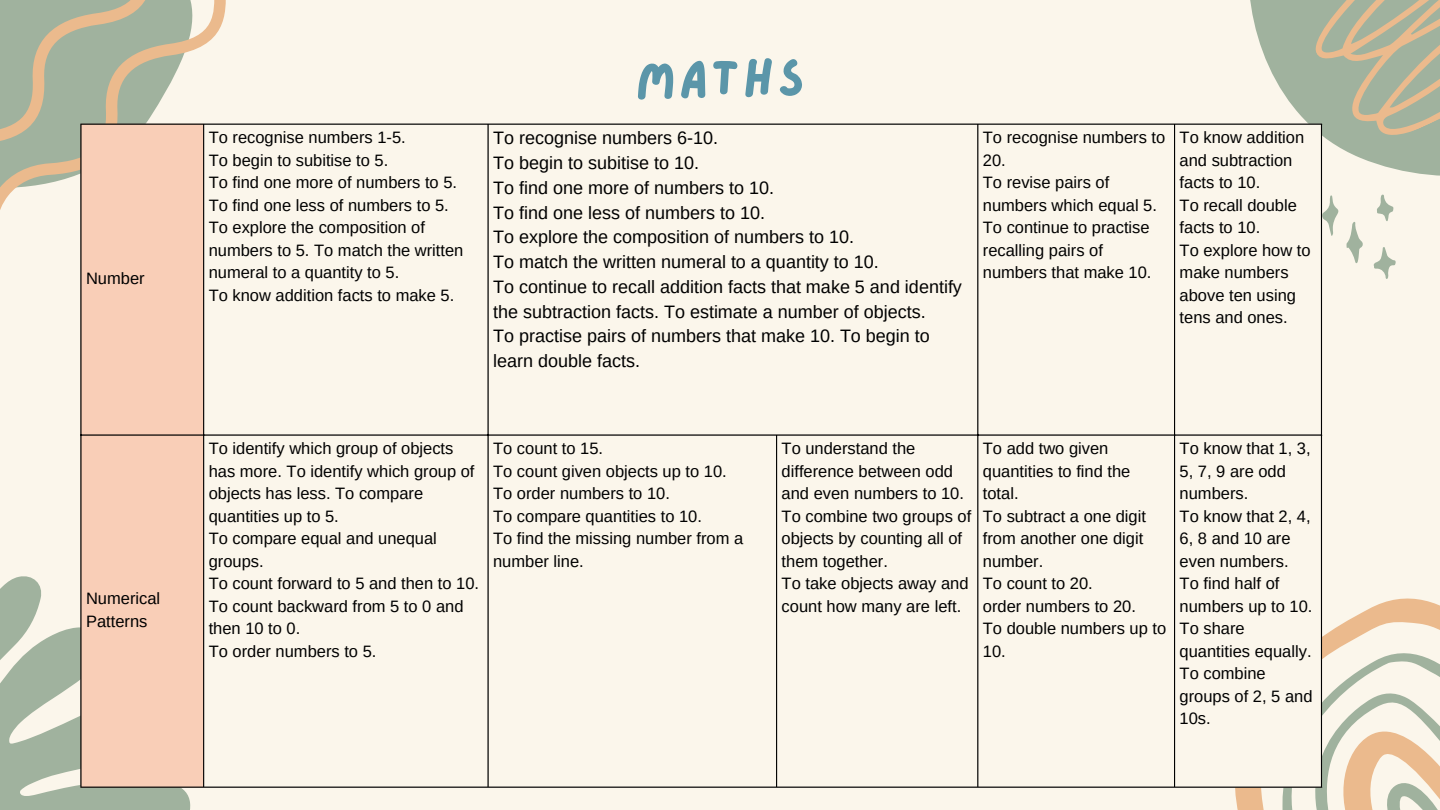
<style>
.page{position:relative;width:1440px;height:810px;background:#fbf6eb}
.page>*{position:absolute;margin:0;border:0;box-sizing:border-box;transform-origin:0 0}
.t1{font:50.55px "Lazydog";letter-spacing:.06em;color:#5b96a9}
.t2{font:18px/24.8px "Arimo";color:#000}
.t3{font:16.5px/22.5px "Arimo";color:#000}
</style>
<div class="page">
<svg style="left:166px;top:0;width:73px;height:303px"></svg>
<svg style="left:0;top:0;width:166px;height:210px;background:#b4b8a1"></svg>
<svg style="left:0;top:552px;width:214px;height:258px;fill:#a0b29e"></svg>
<svg style="left:1168px;top:549px;width:272px;height:238px"></svg>
<svg style="left:1235px;top:622px;width:205px;height:188px"></svg>
<svg style="left:1242px;top:0;width:198px;height:279px"></svg>
<div style="left:82px;top:125px;width:121px;height:662px;background:#f9ceb7"></div>
<svg style="left:1175px;top:125px;width:146px;height:662px"></svg>
<hr style="left:80px;top:125px;width:2px;height:662px;background:#000">
<hr style="left:203px;top:125px;width:1px;height:662px;background:#000">
<hr style="left:487px;top:125px;width:2px;height:662px;background:#000">
<hr style="left:776px;top:436px;width:1px;height:351px;background:#000">
<hr style="left:977px;top:125px;width:1px;height:662px;background:#000">
<hr style="left:1174px;top:125px;width:1px;height:662px;background:#000">
<hr style="left:1321px;top:125px;width:1px;height:662px;background:#000">
<hr style="left:80px;top:124px;width:1242px;height:1px;background:#000">
<hr style="left:80px;top:434px;width:1242px;height:2px;background:#000">
<hr style="left:80px;top:787px;width:1242px;height:1px;background:#000">
<p class="t3" style="left:86px;top:267px;width:60px">Number</p>
<p class="t3" style="left:86px;top:587px;width:76px">Numerical<br>Patterns</p>
<p class="t3" style="left:209px;top:126px;width:199px">To recognise numbers 1-5.</p>
<p class="t3" style="left:209px;top:149px;width:181px">To begin to subitise to 5.</p>
<h1 class="t3" style="left:209px;top:171px;width:250px">To find one more of numbers to 5.</h1>
<p class="t3" style="left:209px;top:194px;width:242px">To find one less of numbers to 5.</p>
<p class="t3" style="left:209px;top:216px;width:256px">To explore the composition of numbers to 5. To match the written numeral to a quantity to 5.</p>
<p class="t3" style="left:209px;top:284px;width:247px">To know addition facts to make 5.</p>
<p class="t1" style="left:635px;top:53px;width:171px">MATHS</p>
<p class="t2" style="left:493px;top:126px;width:226px">To recognise numbers 6-10.</p>
<p class="t2" style="left:493px;top:150px;width:207px">To begin to subitise to 10.</p>
<p class="t2" style="left:493px;top:175px;width:282px">To find one more of numbers to 10.</p>
<p class="t2" style="left:493px;top:200px;width:273px">To find one less of numbers to 10.</p>
<p class="t2" style="left:493px;top:225px;width:362px">To explore the composition of numbers to 10.</p>
<p class="t2" style="left:493px;top:249px;width:387px">To match the written numeral to a quantity to 10.</p>
<p class="t2" style="left:493px;top:274px;width:470px">To continue to recall addition facts that make 5 and identify the subtraction facts. To estimate a number of objects.</p>
<p class="t2" style="left:493px;top:324px;width:438px">To practise pairs of numbers that make 10. To begin to learn double facts.</p>
<p class="t3" style="left:983px;top:126px;width:184px">To recognise numbers to<br>20.</p>
<p class="t3" style="left:983px;top:171px;width:176px">To revise pairs of numbers which equal 5.</p>
<p class="t3" style="left:983px;top:216px;width:170px">To continue to practise recalling pairs of numbers that make 10.</p>
<p class="t3" style="left:1180px;top:126px;width:126px">To know addition and subtraction facts to 10.</p>
<p class="t3" style="left:1180px;top:194px;width:119px">To recall double facts to 10.</p>
<p class="t3" style="left:1180px;top:239px;width:133px">To explore how to make numbers above ten using tens and ones.</p>
<p class="t3" style="left:209px;top:437px;width:267px">To identify which group of objects has more. To identify which group of objects has less. To compare quantities up to 5.</p>
<p class="t3" style="left:209px;top:527px;width:230px">To compare equal and unequal groups.</p>
<p class="t3" style="left:209px;top:572px;width:272px">To count forward to 5 and then to 10.</p>
<p class="t3" style="left:209px;top:595px;width:256px">To count backward from 5 to 0 and then 10 to 0.</p>
<p class="t3" style="left:209px;top:640px;width:169px">To order numbers to 5.</p>
<p class="t3" style="left:493px;top:437px;width:111px">To count to 15.</p>
<p class="t3" style="left:493px;top:460px;width:235px">To count given objects up to 10.</p>
<p class="t3" style="left:493px;top:482px;width:178px">To order numbers to 10.</p>
<p class="t3" style="left:493px;top:505px;width:210px">To compare quantities to 10.</p>
<p class="t3" style="left:493px;top:527px;width:252px">To find the missing number from a number line.</p>
<p class="t3" style="left:782px;top:437px;width:184px">To understand the difference between odd and even numbers to 10.</p>
<p class="t3" style="left:782px;top:505px;width:191px">To combine two groups of objects by counting all of them together.</p>
<p class="t3" style="left:782px;top:572px;width:188px">To take objects away and count how many are left.</p>
<p class="t3" style="left:983px;top:437px;width:149px">To add two given quantities to find the total.</p>
<p class="t3" style="left:983px;top:505px;width:165px">To subtract a one digit from another one digit number.</p>
<p class="t3" style="left:983px;top:572px;width:111px">To count to 20.</p>
<p class="t3" style="left:983px;top:595px;width:155px">order numbers to 20.</p>
<p class="t3" style="left:983px;top:617px;width:185px">To double numbers up to<br>10.</p>
<p class="t3" style="left:1180px;top:437px;width:133px">To know that 1, 3,<br>5, 7, 9 are odd numbers.</p>
<p class="t3" style="left:1180px;top:505px;width:133px">To know that 2, 4,<br>6, 8 and 10 are even numbers.</p>
<p class="t3" style="left:1180px;top:572px;width:134px">To find half of numbers up to 10.</p>
<p class="t3" style="left:1180px;top:617px;width:133px">To share quantities equally.</p>
<p class="t3" style="left:1180px;top:662px;width:134px">To combine groups of 2, 5 and<br>10s.</p>
</div>
